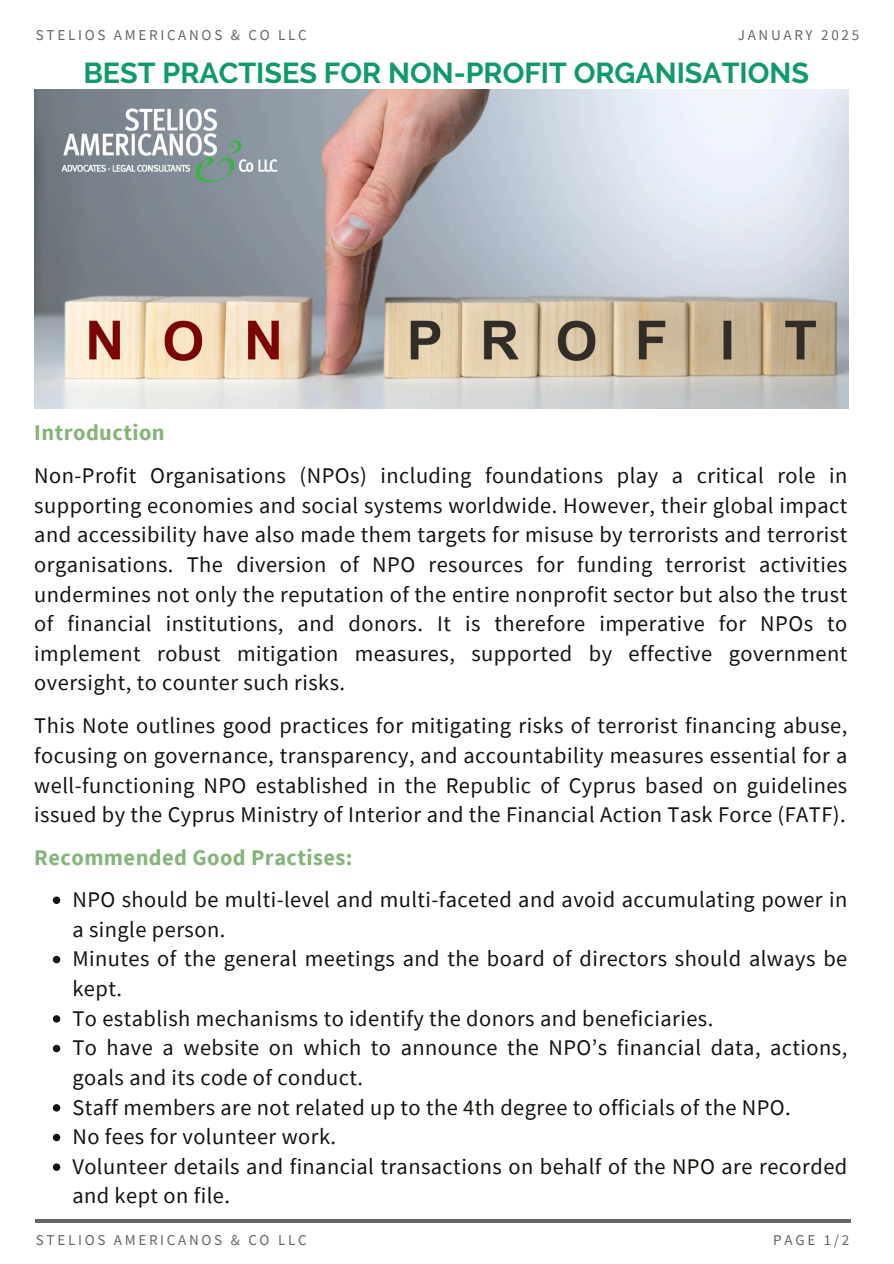
<style>
.page{position:relative;width:894px;height:1264px;background:#fff}
.page>*{position:absolute;margin:0;border:0;box-sizing:border-box;transform-origin:0 0}
.t1{font:700 28.65px "Raleway";color:#10996a}
.t2{font:22.35px/29.7px "Source Sans Pro";letter-spacing:.02em;color:#11150e}
.t3{font:700 22.35px "Source Sans Pro";letter-spacing:.02em;color:#86b47a}
.t4{font:15px "Source Sans Pro";letter-spacing:.18em;color:#666}
</style>
<div class="page">
<svg style="left:53px;top:896px;width:7px;height:8px"></svg>
<svg style="left:53px;top:955px;width:7px;height:8px"></svg>
<svg style="left:53px;top:1015px;width:7px;height:7px"></svg>
<svg style="left:53px;top:1044px;width:7px;height:8px"></svg>
<svg style="left:53px;top:1104px;width:7px;height:7px"></svg>
<svg style="left:53px;top:1133px;width:7px;height:8px"></svg>
<svg style="left:53px;top:1163px;width:7px;height:7px"></svg>
<img style="left:34px;top:89px;width:814px;height:320px">
<hr style="left:35px;top:1219px;width:815px;height:3px;background:#666">
<img style="left:45px;top:89px;width:244px;height:140px">
<p class="t4" style="left:36px;top:25px;width:272px">STELIOS AMERICANOS &amp; CO LLC</p>
<p class="t4" style="left:737px;top:25px;width:123px">JANUARY 2025</p>
<p class="t1" style="left:83px;top:56px;width:727px">BEST PRACTISES FOR NON-PROFIT ORGANISATIONS</p>
<p class="t3" style="left:34px;top:418px;width:132px">Introduction</p>
<h1 class="t2" style="left:34px;top:460px;width:814px;text-align:justify">Non-Profit Organisations (NPOs) including foundations play a critical role in supporting economies and social systems worldwide. However, their global impact and accessibility have also made them targets for misuse by terrorists and terrorist organisations. The diversion of NPO resources for funding terrorist activities undermines not only the reputation of the entire nonprofit sector but also the trust of financial institutions, and donors. It is therefore imperative for NPOs to implement robust mitigation measures, supported by effective government oversight, to counter such risks.</h1>
<p class="t2" style="left:34px;top:710px;width:814px;text-align:justify">This Note outlines good practices for mitigating risks of terrorist financing abuse, focusing on governance, transparency, and accountability measures essential for a well-functioning NPO established in the Republic of Cyprus based on guidelines issued by the Cyprus Ministry of Interior and the Financial Action Task Force (FATF).</p>
<p class="t3" style="left:34px;top:843px;width:320px">Recommended Good Practises:</p>
<h2 class="t2" style="left:72px;top:884px;width:776px">NPO should be multi-level and multi-faceted and avoid accumulating power in a single person.</h2>
<h3 class="t2" style="left:72px;top:943px;width:776px">Μinutes of the general meetings and the board of directors should always be kept.</h3>
<h3 class="t2" style="left:72px;top:1002px;width:642px">To establish mechanisms to identify the donors and beneficiaries.</h3>
<h2 class="t2" style="left:72px;top:1032px;width:776px">Τo have a website on which to announce the NPO’s financial data, actions, goals and its code of conduct.</h2>
<p class="t2" style="left:72px;top:1091px;width:719px">Staff members are not related up to the 4th degree to officials of the NPO.</p>
<p class="t2" style="left:72px;top:1121px;width:265px">No fees for volunteer work.</p>
<p class="t2" style="left:72px;top:1150px;width:776px">Volunteer details and financial transactions on behalf of the NPO are recorded and kept on file.</p>
<p class="t4" style="left:36px;top:1230px;width:272px">STELIOS AMERICANOS &amp; CO LLC</p>
<p class="t4" style="left:773px;top:1230px;width:78px">PAGE 1/2</p>
</div>
